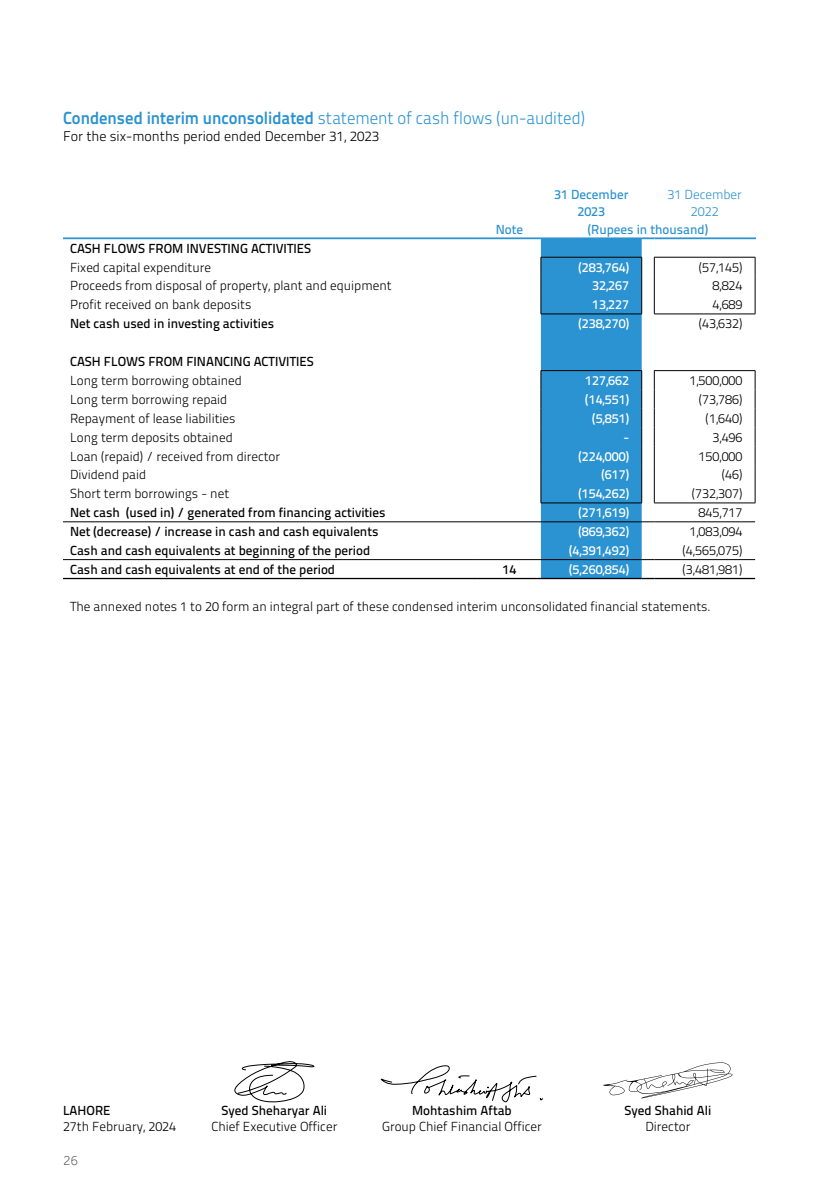
<style>
.page{position:relative;width:819px;height:1197px;background:#fff}
.page>*{position:absolute;margin:0;border:0;box-sizing:border-box;transform-origin:0 0}
.t1{font:17.5px "Titillium Text 25 L 250 wt";color:#2b93d1;scale:.95 1}
.t2{font:14px "Titillium Text 25 L 250 wt";color:#000}
.t3{font:300 14px "Effra";color:#4d4d4f}
.t4{font:13.12px "Titillium Text 25 L 250 wt";color:#000}
.t5{font:13.12px "Titillium Text 25 L 600 wt";color:#000}
.t6{font:13.12px "Titillium Text 25 L 600 wt";color:#fff}
.t7{font:13.12px/16.8px "Titillium Text 25 L 600 wt";color:#2b93d1;text-align:center}
.t8{font:13.12px/16.8px "Titillium Text 25 L 250 wt";color:#2b93d1;text-align:center}
.s1{font-family:"Titillium Text 25 L 800 wt"}
</style>
<div class="page">
<hr style="left:63px;top:522px;width:415px;height:1px;background:#000">
<hr style="left:478px;top:522px;width:63px;height:1px;background:#000">
<hr style="left:654px;top:522px;width:101px;height:1px;background:#000">
<hr style="left:63px;top:559px;width:415px;height:1px;background:#000">
<hr style="left:478px;top:559px;width:63px;height:1px;background:#000">
<hr style="left:654px;top:559px;width:101px;height:1px;background:#000">
<hr style="left:63px;top:578px;width:415px;height:1px;background:#000">
<hr style="left:478px;top:578px;width:63px;height:1px;background:#000">
<hr style="left:654px;top:578px;width:101px;height:1px;background:#000">
<hr style="left:654px;top:257px;width:101px;height:1px;background:#000">
<svg style="left:755px;top:257px;width:1px;height:57px"></svg>
<hr style="left:654px;top:314px;width:101px;height:1px;background:#000">
<hr style="left:654px;top:370px;width:101px;height:1px;background:#000">
<svg style="left:755px;top:371px;width:1px;height:132px"></svg>
<hr style="left:654px;top:503px;width:101px;height:1px;background:#000">
<hr style="left:63px;top:237px;width:415px;height:2px;background:#2b93d1">
<hr style="left:478px;top:237px;width:63px;height:2px;background:#2b93d1">
<svg style="left:541px;top:237px;width:114px;height:342px;background:#419acf"></svg>
<hr style="left:654px;top:237px;width:102px;height:2px;background:#2b93d1">
<svg style="left:603px;top:1062px;width:130px;height:36px"></svg>
<svg style="left:380px;top:1065px;width:163px;height:38px"></svg>
<svg style="left:234px;top:1061px;width:81px;height:42px"></svg>
<h1 class="t1" style="left:63px;top:105px;width:551px"><span class="s1">Condensed interim unconsolidated</span> statement of cash flows (un-audited)</h1>
<p class="t2" style="left:63px;top:126px;width:318px">For the six-months period ended December 31, 2023</p>
<p class="t7" style="left:554px;top:185px;width:76px">31 December<br>2023</p>
<p class="t8" style="left:668px;top:185px;width:76px">31 December<br>2022</p>
<p class="t7" style="left:496px;top:220px;width:29px">Note</p>
<p class="t7" style="left:588px;top:220px;width:122px">(Rupees in thousand)</p>
<p class="t5" style="left:70px;top:238px;width:243px">CASH FLOWS FROM INVESTING ACTIVITIES</p>
<p class="t4" style="left:70px;top:257px;width:143px">Fixed capital expenditure</p>
<p class="t6" style="left:578px;top:257px;width:52px">(283,764)</p>
<p class="t4" style="left:699px;top:257px;width:45px">(57,145)</p>
<p class="t4" style="left:70px;top:276px;width:323px">Proceeds from disposal of property, plant and equipment</p>
<p class="t6" style="left:592px;top:276px;width:39px">32,267</p>
<p class="t4" style="left:712px;top:276px;width:32px">8,824</p>
<p class="t4" style="left:70px;top:295px;width:183px">Profit received on bank deposits</p>
<p class="t6" style="left:592px;top:295px;width:39px">13,227</p>
<p class="t4" style="left:712px;top:295px;width:32px">4,689</p>
<p class="t5" style="left:70px;top:314px;width:206px">Net cash used in investing activities</p>
<p class="t6" style="left:578px;top:314px;width:52px">(238,270)</p>
<p class="t4" style="left:699px;top:314px;width:45px">(43,632)</p>
<p class="t5" style="left:70px;top:352px;width:245px">CASH FLOWS FROM FINANCING ACTIVITIES</p>
<p class="t4" style="left:70px;top:371px;width:173px">Long term borrowing obtained</p>
<p class="t6" style="left:585px;top:370px;width:45px">127,662</p>
<p class="t4" style="left:689px;top:371px;width:55px">1,500,000</p>
<p class="t4" style="left:70px;top:390px;width:159px">Long term borrowing repaid</p>
<p class="t6" style="left:585px;top:389px;width:45px">(14,551)</p>
<p class="t4" style="left:699px;top:390px;width:45px">(73,786)</p>
<p class="t4" style="left:70px;top:409px;width:167px">Repayment of lease liabilities</p>
<p class="t6" style="left:592px;top:408px;width:38px">(5,851)</p>
<p class="t4" style="left:706px;top:409px;width:38px">(1,640)</p>
<p class="t4" style="left:70px;top:428px;width:164px">Long term deposits obtained</p>
<p class="t6" style="left:623px;top:427px;width:7px">-</p>
<p class="t4" style="left:712px;top:428px;width:32px">3,496</p>
<p class="t4" style="left:70px;top:446px;width:212px">Loan (repaid) / received from director</p>
<p class="t6" style="left:578px;top:446px;width:52px">(224,000)</p>
<p class="t4" style="left:699px;top:446px;width:45px">150,000</p>
<p class="t4" style="left:70px;top:465px;width:78px">Dividend paid</p>
<p class="t6" style="left:601px;top:465px;width:29px">(617)</p>
<p class="t4" style="left:722px;top:465px;width:22px">(46)</p>
<p class="t4" style="left:70px;top:484px;width:161px">Short term borrowings - net</p>
<p class="t6" style="left:578px;top:484px;width:52px">(154,262)</p>
<p class="t4" style="left:692px;top:484px;width:52px">(732,307)</p>
<p class="t5" style="left:70px;top:503px;width:317px">Net cash (used in) / generated from financing activities</p>
<p class="t6" style="left:578px;top:503px;width:52px">(271,619)</p>
<p class="t4" style="left:699px;top:503px;width:45px">845,717</p>
<p class="t5" style="left:70px;top:522px;width:310px">Net (decrease) / increase in cash and cash equivalents</p>
<p class="t6" style="left:578px;top:522px;width:52px">(869,362)</p>
<p class="t4" style="left:689px;top:522px;width:55px">1,083,094</p>
<p class="t5" style="left:70px;top:541px;width:302px">Cash and cash equivalents at beginning of the period</p>
<p class="t6" style="left:569px;top:541px;width:61px">(4,391,492)</p>
<p class="t4" style="left:683px;top:541px;width:61px">(4,565,075)</p>
<p class="t5" style="left:70px;top:559px;width:267px">Cash and cash equivalents at end of the period</p>
<p class="t5" style="left:502px;top:559px;width:15px">14</p>
<p class="t6" style="left:569px;top:559px;width:61px">(5,260,854)</p>
<p class="t4" style="left:683px;top:560px;width:61px">(3,481,981)</p>
<p class="t4" style="left:70px;top:597px;width:642px">The annexed notes 1 to 20 form an integral part of these condensed interim unconsolidated financial statements.</p>
<p class="t5" style="left:63px;top:1100px;width:49px">LAHORE</p>
<p class="t4" style="left:63px;top:1117px;width:115px">27th February, 2024</p>
<p class="t3" style="left:63px;top:1152px;width:17px">26</p>
<p class="t5" style="left:222px;top:1100px;width:107px">Syed Sheharyar Ali</p>
<p class="t4" style="left:211px;top:1117px;width:127px">Chief Executive Officer</p>
<p class="t5" style="left:412px;top:1100px;width:101px">Mohtashim Aftab</p>
<p class="t4" style="left:382px;top:1117px;width:161px">Group Chief Financial Officer</p>
<p class="t5" style="left:625px;top:1100px;width:88px">Syed Shahid Ali</p>
<p class="t4" style="left:646px;top:1117px;width:46px">Director</p>
</div>
